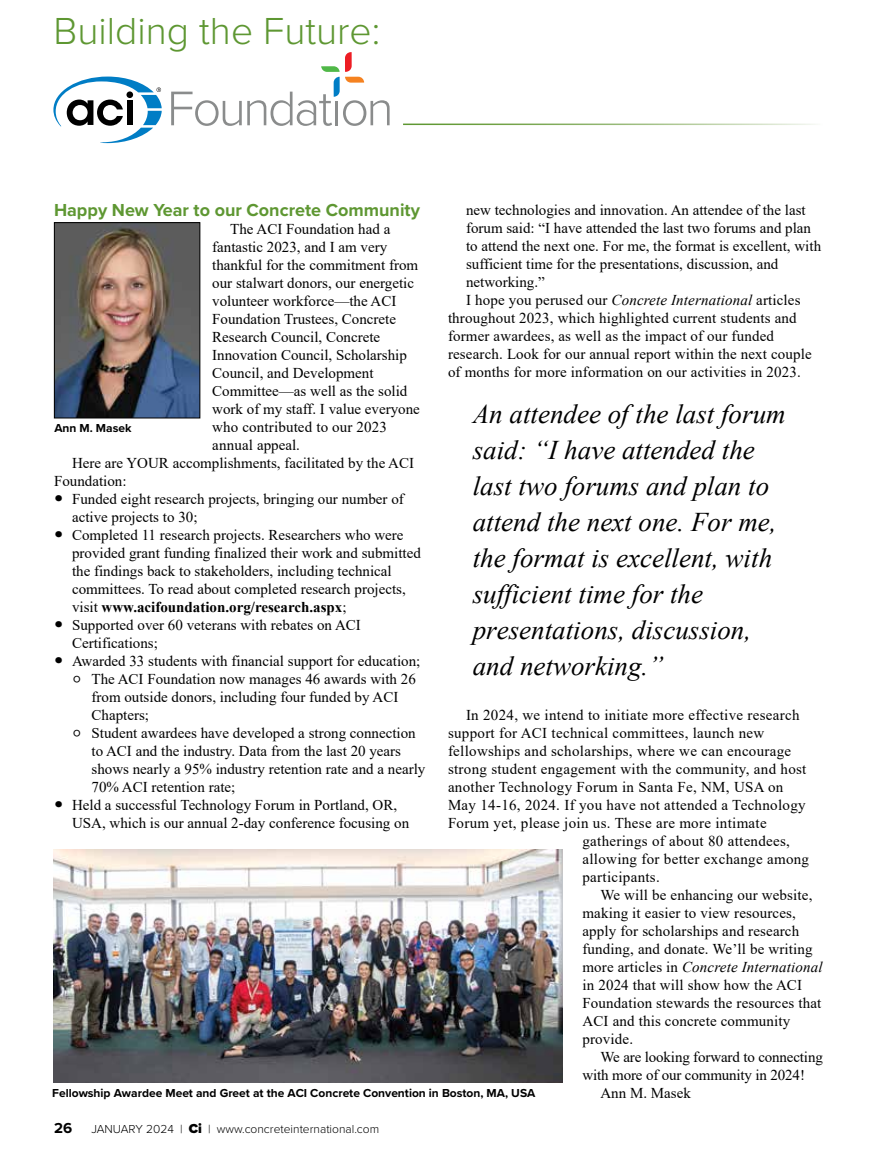
<style>
.page{position:relative;width:878px;height:1175px;background:#fff}
.page>*{position:absolute;margin:0;border:0;box-sizing:border-box;transform-origin:0 0}
.t1{font:300 39px "Proxima Nova";color:#5e9732}
.t2{font:italic 27px/36px "Times New Roman";color:#000}
.t3{font:700 18px "Proxima Nova";color:#5e9732}
.t4{font:15px/18px "Times New Roman";color:#000}
.t5{font:15px "Times New Roman";letter-spacing:.02em;color:#000}
.t6{font:italic 15px "Times New Roman";letter-spacing:.01em;color:#000}
.t7{font:700 15px "Proxima Nova";color:#000}
.t8{font:700 12px "Proxima Nova";color:#000}
.t9{font:300 12px "Proxima Nova";color:#000}
.s1{font-family:"Adobe Caslon Pro";font-size:27px}
.s2{font-weight:700}
.s3{font-size:27px}
.s4{font-style:italic}
.s5{font-style:normal}
.s6{font-weight:900;font-size:13.5px}
</style>
<div class="page">
<svg style="left:171px;top:52px;width:218px;height:74px"></svg>
<svg style="left:53px;top:77px;width:109px;height:66px"></svg>
<div style="left:127px;top:100px;width:6px;height:25px;background:#000"></div>
<div style="left:126px;top:91px;width:7px;height:7px;background:#000;border-radius:50%"></div>
<img style="left:56px;top:224px;width:142px;height:192px">
<div style="left:54px;top:222px;width:146px;height:196px;border:1px solid #000"></div>
<img style="left:53px;top:849px;width:509px;height:233px">
<h1 class="t1" style="left:53px;top:2px;width:328px">Building the Future:</h1>
<p class="t3" style="left:54px;top:196px;width:367px">Happy New Year to our Concrete Community</p>
<p class="t4" style="left:230px;top:219px;width:161px">The ACI Foundation had a</p>
<p class="t4" style="left:212px;top:237px;width:176px">fantastic 2023, and I am very</p>
<p class="t4" style="left:212px;top:255px;width:207px">thankful for the commitment from</p>
<p class="t4" style="left:212px;top:273px;width:203px">our stalwart donors, our energetic</p>
<p class="t4" style="left:212px;top:291px;width:186px">volunteer workforce—the ACI</p>
<p class="t4" style="left:212px;top:309px;width:185px">Foundation Trustees, Concrete</p>
<p class="t4" style="left:212px;top:327px;width:169px">Research Council, Concrete</p>
<p class="t4" style="left:212px;top:345px;width:196px">Innovation Council, Scholarship</p>
<p class="t4" style="left:212px;top:363px;width:163px">Council, and Development</p>
<p class="t4" style="left:212px;top:381px;width:197px">Committee—as well as the solid</p>
<p class="t4" style="left:212px;top:399px;width:209px">work of my staff. I value everyone</p>
<p class="t4" style="left:212px;top:417px;width:176px">who contributed to our 2023</p>
<p class="t4" style="left:212px;top:435px;width:89px">annual appeal.</p>
<p class="t4" style="left:72px;top:453px;width:343px">Here are YOUR accomplishments, facilitated by the ACI</p>
<p class="t4" style="left:54px;top:471px;width:74px">Foundation:</p>
<p class="t4" style="left:72px;top:489px;width:333px;text-indent:-18px"><span class="s1">•</span> Funded eight research projects, bringing our number of active projects to 30;</p>
<p class="t4" style="left:72px;top:525px;width:350px;text-indent:-18px"><span class="s1">•</span> Completed 11 research projects. Researchers who were provided grant funding finalized their work and submitted the findings back to stakeholders, including technical committees. To read about completed research projects, visit <span class="s2">www.acifoundation.org/research.aspx</span>;</p>
<p class="t4" style="left:72px;top:615px;width:290px;text-indent:-18px"><span class="s1">•</span> Supported over 60 veterans with rebates on ACI<br>Certifications;</p>
<p class="t4" style="left:54px;top:651px;width:368px"><span class="s1">•</span> Awarded 33 students with financial support for education;</p>
<p class="t4" style="left:72px;top:669px;width:345px"><span class="s3">◦</span> The ACI Foundation now manages 46 awards with 26</p>
<p class="t4" style="left:92px;top:687px;width:308px">from outside donors, including four funded by ACI</p>
<p class="t4" style="left:92px;top:705px;width:59px">Chapters;</p>
<p class="t4" style="left:72px;top:723px;width:345px"><span class="s3">◦</span> Student awardees have developed a strong connection</p>
<p class="t4" style="left:92px;top:741px;width:311px">to ACI and the industry. Data from the last 20 years</p>
<p class="t4" style="left:92px;top:759px;width:335px">shows nearly a 95% industry retention rate and a nearly</p>
<p class="t4" style="left:92px;top:777px;width:145px">70% ACI retention rate;</p>
<p class="t4" style="left:72px;top:795px;width:339px;text-indent:-18px"><span class="s1">•</span> Held a successful Technology Forum in Portland, OR,<br>USA, which is our annual 2-day conference focusing on</p>
<p class="t4" style="left:466px;top:200px;width:341px">new technologies and innovation. An attendee of the last</p>
<p class="t4" style="left:466px;top:218px;width:346px">forum said: “I have attended the last two forums and plan</p>
<p class="t4" style="left:466px;top:236px;width:356px">to attend the next one. For me, the format is excellent, with</p>
<p class="t4" style="left:466px;top:254px;width:314px">sufficient time for the presentations, discussion, and</p>
<p class="t4" style="left:466px;top:272px;width:80px">networking.”</p>
<p class="t4" style="left:466px;top:290px;width:336px">I hope you perused our <span class="s4">Concrete International</span> articles</p>
<p class="t4" style="left:448px;top:308px;width:350px">throughout 2023, which highlighted current students and</p>
<p class="t4" style="left:448px;top:326px;width:327px">former awardees, as well as the impact of our funded</p>
<p class="t4" style="left:448px;top:344px;width:365px">research. Look for our annual report within the next couple</p>
<p class="t4" style="left:448px;top:362px;width:354px">of months for more information on our activities in 2023.</p>
<h2 class="t2" style="left:472px;top:395px;width:314px">An attendee of the last forum said: “I have attended the last two forums and plan to attend the next one. For me, the format is excellent, with sufficient time for the presentations, discussion, and networking.”</h2>
<p class="t8" style="left:54px;top:418px;width:79px">Ann M. Masek</p>
<p class="t5" style="left:466px;top:704px;width:335px">In 2024, we intend to initiate more effective research</p>
<p class="t5" style="left:448px;top:722px;width:318px">support for ACI technical committees, launch new</p>
<p class="t5" style="left:448px;top:740px;width:345px">fellowships and scholarships, where we can encourage</p>
<p class="t5" style="left:448px;top:758px;width:360px">strong student engagement with the community, and host</p>
<p class="t5" style="left:448px;top:776px;width:337px">another Technology Forum in Santa Fe, NM, USA on</p>
<p class="t5" style="left:448px;top:794px;width:359px">May 14-16, 2024. If you have not attended a Technology</p>
<p class="t5" style="left:448px;top:812px;width:320px">Forum yet, please join us. These are more intimate</p>
<p class="t5" style="left:582px;top:830px;width:209px">gatherings of about 80 attendees,</p>
<p class="t5" style="left:582px;top:848px;width:228px">allowing for better exchange among</p>
<p class="t5" style="left:582px;top:866px;width:79px">participants.</p>
<p class="t4" style="left:600px;top:886px;width:213px">We will be enhancing our website,</p>
<p class="t4" style="left:582px;top:904px;width:215px">making it easier to view resources,</p>
<p class="t4" style="left:582px;top:922px;width:218px">apply for scholarships and research</p>
<p class="t4" style="left:582px;top:940px;width:232px">funding, and donate. We’ll be writing</p>
<p class="t6" style="left:582px;top:957px;width:242px"><span class="s5">more articles in</span> Concrete International</p>
<p class="t4" style="left:582px;top:976px;width:221px">in 2024 that will show how the ACI</p>
<p class="t4" style="left:582px;top:994px;width:240px">Foundation stewards the resources that</p>
<p class="t4" style="left:582px;top:1012px;width:209px">ACI and this concrete community</p>
<p class="t4" style="left:582px;top:1030px;width:52px">provide.</p>
<p class="t4" style="left:600px;top:1048px;width:224px">We are looking forward to connecting</p>
<p class="t4" style="left:582px;top:1066px;width:224px">with more of our community in 2024!</p>
<p class="t4" style="left:600px;top:1084px;width:92px">Ann M. Masek</p>
<p class="t8" style="left:52px;top:1084px;width:484px">Fellowship Awardee Meet and Greet at the ACI Concrete Convention in Boston, MA, USA</p>
<p class="t7" style="left:54px;top:1116px;width:20px">26</p>
<p class="t9" style="left:91px;top:1119px;width:289px">JANUARY 2024 | <span class="s6">Ci</span> | www.concreteinternational.com</p>
</div>
